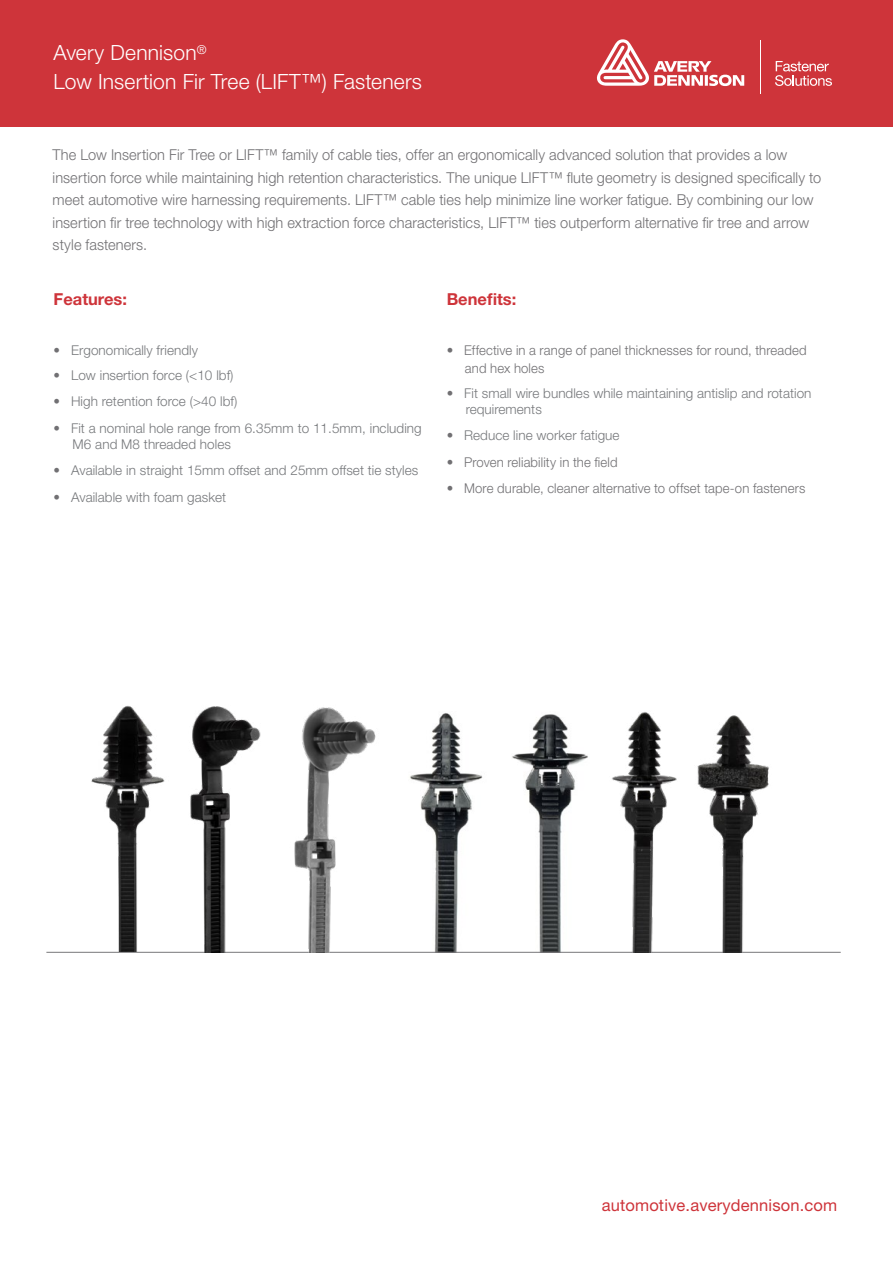
<style>
.page{position:relative;width:893px;height:1263px;background:#fff}
.page>*{position:absolute;margin:0;border:0;box-sizing:border-box;transform-origin:0 0}
.t1{font:300 21px/28.5px "Helvetica Neue LT Std";letter-spacing:.005em;color:#fff}
.t2{font:16.5px "Helvetica Neue LT Std";letter-spacing:.01em;color:#ce343a}
.t3{font:700 16.5px "Helvetica Neue LT Std";color:#ce343a}
.t4{font:300 15px/22.5px "Helvetica Neue LT Std";letter-spacing:.005em;color:#717073}
.t5{font:300 13.5px/16.2px "Helvetica Neue LT Std";letter-spacing:.005em;color:#76787b}
.t6{font:300 13.5px/18px "Helvetica Neue LT Std";letter-spacing:.01em;color:#717073}
.s1{color:#717073}
</style>
<div class="page">
<div style="left:0;top:0;width:893px;height:127px;background:#ce343a"></div>
<svg style="left:775px;top:61px;width:57px;height:25px"></svg>
<hr style="left:760px;top:40px;width:1px;height:54px;background:#fff">
<svg style="left:597px;top:39px;width:147px;height:47px"></svg>
<img style="left:397px;top:713px;width:206px;height:239px">
<hr style="left:46px;top:952px;width:795px;height:1px;background:#78777a">
<img style="left:172px;top:706px;width:107px;height:247px">
<img style="left:81px;top:705px;width:91px;height:247px">
<img style="left:279px;top:707px;width:112px;height:246px">
<img style="left:609px;top:712px;width:69px;height:241px">
<img style="left:678px;top:715px;width:127px;height:238px">
<h1 class="t1" style="left:54px;top:38px;width:370px">Avery Dennison<sup>®<br></sup>Low Insertion Fir Tree (LIFT™) Fasteners</h1>
<p class="t4" style="left:53px;top:144px;width:770px">The Low Insertion Fir Tree or LIFT™ family of cable ties, offer an ergonomically advanced solution that provides a low insertion force while maintaining high retention characteristics. The unique LIFT™ flute geometry is designed specifically to meet automotive wire harnessing requirements. LIFT™ cable ties help minimize line worker fatigue. By combining our low insertion fir tree technology with high extraction force characteristics, LIFT™ ties outperform alternative fir tree and arrow style fasteners.</p>
<p class="t3" style="left:54px;top:289px;width:75px">Features:</p>
<p class="t5" style="left:54px;top:342px;width:146px"><span class="s1">•</span> Ergonomically friendly</p>
<p class="t5" style="left:54px;top:367px;width:181px"><span class="s1">•</span> Low insertion force (&lt;10 lbf)</p>
<p class="t5" style="left:54px;top:393px;width:185px"><span class="s1">•</span> High retention force (&gt;40 lbf)</p>
<p class="t5" style="left:73px;top:420px;width:351px;text-indent:-19px"><span class="s1">•</span> Fit a nominal hole range from 6.35mm to 11.5mm, including<br>M6 and M8 threaded holes</p>
<p class="t5" style="left:54px;top:462px;width:366px"><span class="s1">•</span> Available in straight 15mm offset and 25mm offset tie styles</p>
<p class="t5" style="left:54px;top:489px;width:174px"><span class="s1">•</span> Available with foam gasket</p>
<p class="t3" style="left:447px;top:289px;width:71px">Benefits:</p>
<p class="t6" style="left:465px;top:341px;width:343px;text-indent:-18px">• Effective in a range of panel thicknesses for round, threaded and hex holes</p>
<p class="t5" style="left:466px;top:385px;width:347px;text-indent:-19px"><span class="s1">•</span> Fit small wire bundles while maintaining antislip and rotation requirements</p>
<p class="t5" style="left:447px;top:427px;width:174px"><span class="s1">•</span> Reduce line worker fatigue</p>
<p class="t6" style="left:447px;top:453px;width:172px">• Proven reliability in the field</p>
<p class="t6" style="left:447px;top:479px;width:360px">• More durable, cleaner alternative to offset tape-on fasteners</p>
<p class="t2" style="left:602px;top:1195px;width:237px">automotive.averydennison.com</p>
</div>
